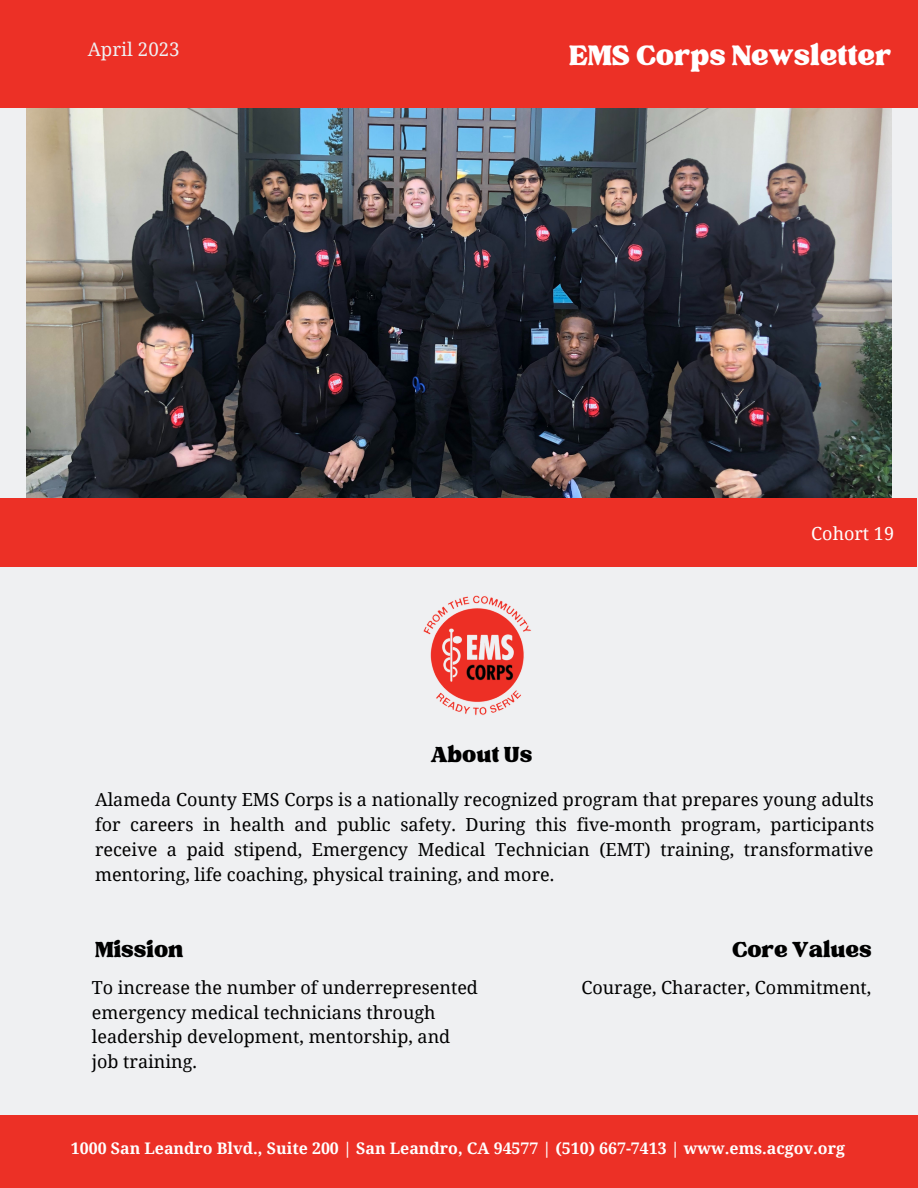
<style>
.page{position:relative;width:918px;height:1188px;background:#eff0f2}
.page>*{position:absolute;margin:0;border:0;box-sizing:border-box;transform-origin:0 0}
.t1{font:38.7px "TAN Tangkiwood Display";color:#fff}
.t2{font:30px "TAN Tangkiwood Display";color:#000}
.t3{font:18.75px "Noto Serif";color:#eff0f2}
.t4{font:18px/24.8px "Noto Serif";color:#000;text-align:justify}
.t5{font:18px "Noto Serif";color:#fff}
.t6{font:700 15.9px "Noto Serif";color:#fff}
</style>
<div class="page">
<img style="left:26px;top:108px;width:865px;height:391px">
<div style="left:0;top:0;width:918px;height:108px;background:#ec3026"></div>
<div style="left:0;top:1115px;width:918px;height:73px;background:#ec3026"></div>
<div style="left:0;top:499px;width:917px;height:68px;background:#ec3026"></div>
<img style="left:423px;top:595px;width:108px;height:121px">
<p class="t3" style="left:88px;top:36px;width:93px">April 2023</p>
<h1 class="t1" style="left:569px;top:41px;width:324px">EMS Corps Newsletter</h1>
<p class="t5" style="left:811px;top:520px;width:84px">Cohort 19</p>
<h2 class="t2" style="left:431px;top:743px;width:103px">About Us</h2>
<p class="t4" style="left:95px;top:787px;width:781px">Alameda County EMS Corps is a nationally recognized program that prepares young adults for careers in health and public safety. During this five-month program, participants receive a paid stipend, Emergency Medical Technician (EMT) training, transformative mentoring, life coaching, physical training, and more.</p>
<h2 class="t2" style="left:95px;top:938px;width:90px">Mission</h2>
<p class="t4" style="left:92px;top:974px;width:388px;text-align:left">To increase the number of underrepresented emergency medical technicians through leadership development, mentorship, and job training.</p>
<h2 class="t2" style="left:732px;top:938px;width:141px">Core Values</h2>
<p class="t4" style="left:581px;top:974px;width:292px">Courage, Character, Commitment,</p>
<p class="t6" style="left:71px;top:1137px;width:776px">1000 San Leandro Blvd., Suite 200 | San Leandro, CA 94577 | (510) 667-7413 | www.ems.acgov.org</p>
</div>
